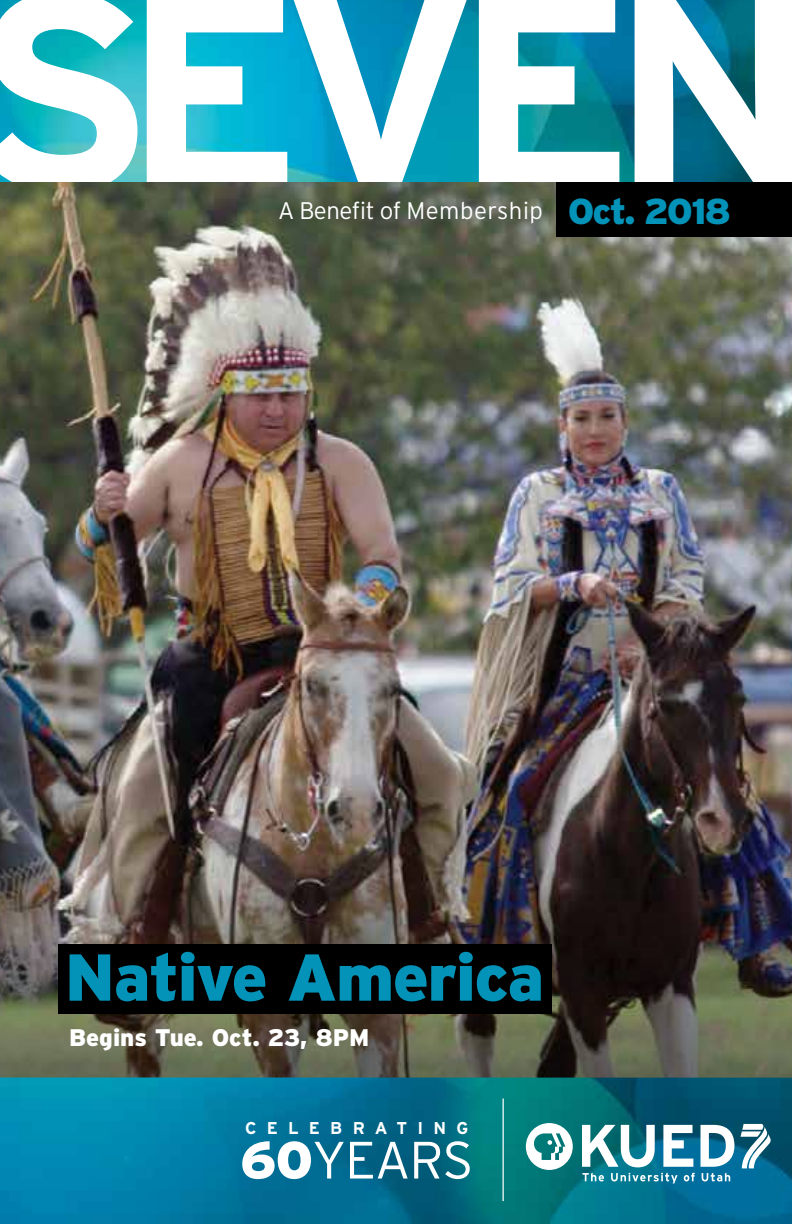
<style>
.page{position:relative;width:792px;height:1224px;background:#fff}
.page>*{position:absolute;margin:0;border:0;box-sizing:border-box;transform-origin:0 0}
.t1{font:900 66.2px "PBS Explorer";letter-spacing:-.02em;color:#0393b8}
.t2{font:300 52.4px "PBS Explorer";letter-spacing:-.02em;color:#fff}
.t3{font:300 24px "PBS Explorer";letter-spacing:.02em;color:#fff}
.t4{font:900 24px "PBS Explorer";color:#fff}
.t5{font:700 17px "PBS Explorer";letter-spacing:.6em;color:#fff}
.s1{font-family:"PBS Explorer EP Show Title";font-weight:400;font-size:36px;color:#0393b8}
.s2{font-weight:900}
</style>
<div class="page">
<img style="left:0;top:182px;width:792px;height:710px">
<img style="left:0;top:892px;width:792px;height:185px">
<div style="left:557px;top:182px;width:235px;height:54px;background:#000"></div>
<img style="left:0;top:1077px;width:792px;height:147px">
<img style="left:137px;top:0;width:498px;height:182px">
<svg style="left:0;top:0;width:137px;height:182px"></svg>
<svg style="left:147px;top:0;width:472px;height:182px"></svg>
<svg style="left:672px;top:0;width:84px;height:182px"></svg>
<div style="left:58px;top:944px;width:493px;height:70px;background:#000"></div>
<hr style="left:503px;top:1099px;width:1px;height:102px;background:#fff">
<svg style="left:741px;top:1124px;width:30px;height:44px"></svg>
<svg style="left:582px;top:1125px;width:73px;height:42px"></svg>
<svg style="left:663px;top:1125px;width:30px;height:42px"></svg>
<svg style="left:701px;top:1125px;width:33px;height:42px"></svg>
<svg style="left:526px;top:1123px;width:47px;height:47px"></svg>
<svg style="left:582px;top:1173px;width:22px;height:8px"></svg>
<svg style="left:611px;top:1173px;width:66px;height:11px"></svg>
<svg style="left:684px;top:1173px;width:11px;height:8px"></svg>
<svg style="left:702px;top:1173px;width:28px;height:8px"></svg>
<p class="t3" style="left:278px;top:197px;width:454px">A Benefit of Membership <span class="s1">Oct. 2018</span></p>
<h1 class="t1" style="left:65px;top:940px;width:481px">Native America</h1>
<p class="t4" style="left:69px;top:1023px;width:302px">Begins Tue. Oct. 23, 8PM</p>
<p class="t5" style="left:245px;top:1118px;width:225px">CELEBRATING</p>
<h2 class="t2" style="left:240px;top:1131px;width:235px"><span class="s2">60</span>YEARS</h2>
</div>
